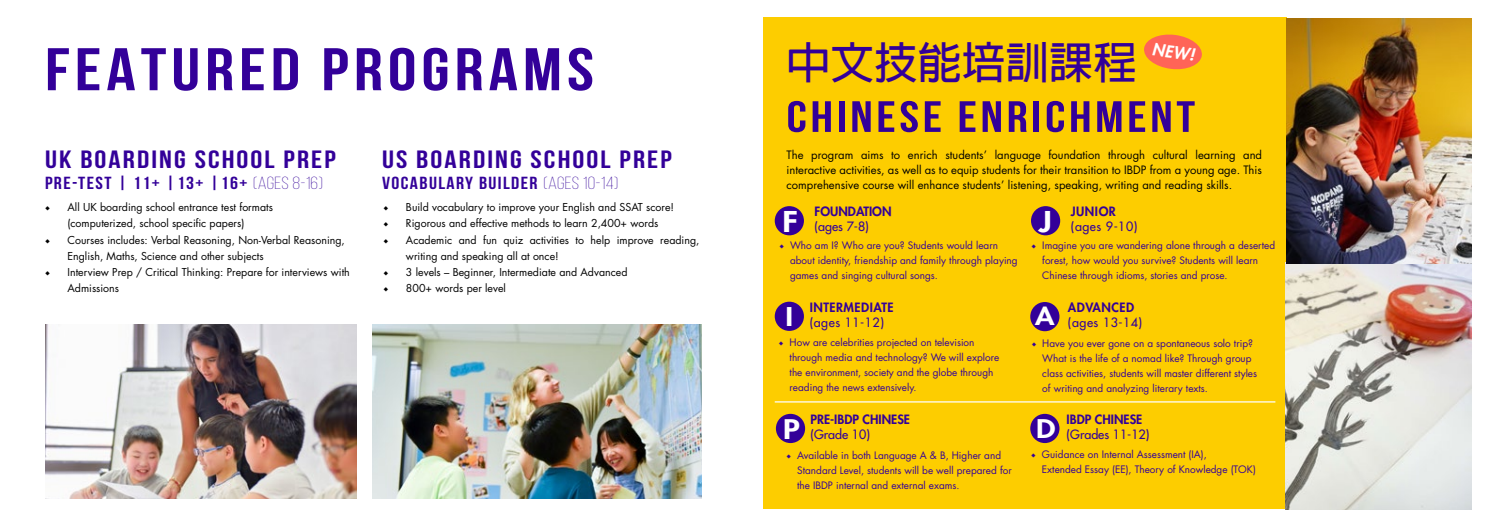
<style>
.page{position:relative;width:1489px;height:525px;background:#fff}
.page>*{position:absolute;margin:0;border:0;box-sizing:border-box;transform-origin:0 0}
.t1{font:700 60px "Bebas Neue";letter-spacing:.07em;color:#309;scale:1.2 1}
.t2{font:700 43.75px "Bebas Neue";letter-spacing:.07em;color:#309;scale:1.2 1}
.t3{font:700 43.75px "Adobe Fan Heiti Std";color:#309}
.t4{font:800 27.88px "Futura Std";color:#fff;scale:1.2 1}
.t5{font:800 26.25px "Futura Std";color:#fff;scale:1.2 1}
.t6{font:700 25px "Bebas Neue";letter-spacing:.07em;color:#309;scale:1.2 1}
.t7{font:800 25px "Futura Std";color:#fff;scale:1.2 1}
.t8{font:800 23.88px "Futura Std";color:#fff;scale:1.2 1}
.t9{font:700 17.5px "Bebas Neue";letter-spacing:.07em;color:#309;scale:1.14 1}
.t10{font:italic 800 16.25px "Futura Std";color:#fff}
.t11{font:500 12.5px "Futura Std";color:#309}
.t12{font:800 12.5px "Futura Std";color:#309}
.t13{font:800 12.5px/15px "Futura Std";letter-spacing:.04em;color:#309}
.t14{font:11.25px/15px "Futura Std";color:#000;text-align:justify}
.t15{font:10.62px/16.2px "Futura Std";color:#000}
.t16{font:10px/15px "Futura Std";color:#309}
.s1{font-weight:300}
.s2{font-family:"Minion Pro"}
.s3{font-size:25.12px;color:#fff}
.s4{font-weight:500}
</style>
<div class="page">
<img style="left:372px;top:324px;width:329px;height:174px">
<div style="left:762px;top:18px;width:524px;height:490px;background:#fdcd00"></div>
<svg style="left:1144px;top:34px;width:58px;height:36px"></svg>
<div style="left:1030px;top:206px;width:30px;height:29px;background:#309;border-radius:50%"></div>
<div style="left:774px;top:206px;width:30px;height:29px;background:#309;border-radius:50%"></div>
<div style="left:1030px;top:302px;width:29px;height:29px;background:#309;border-radius:50%"></div>
<div style="left:774px;top:301px;width:30px;height:30px;background:#309;border-radius:50%"></div>
<img style="left:1285px;top:19px;width:186px;height:489px">
<div style="left:775px;top:413px;width:30px;height:30px;background:#309;border-radius:50%"></div>
<div style="left:1030px;top:413px;width:29px;height:30px;background:#309;border-radius:50%"></div>
<img style="left:45px;top:324px;width:311px;height:174px">
<hr style="left:774px;top:401px;width:501px;height:1px;background:#fff">
<h1 class="t1" style="left:45px;top:37px;width:459px">FEATURED PROGRAMS</h1>
<h2 class="t3" style="left:786px;top:37px;width:351px">中文技能培訓課程</h2>
<h2 class="t2" style="left:786px;top:93px;width:342px">CHINESE ENRICHMENT</h2>
<h3 class="t10" style="left:1153px;top:39px;width:44px;rotate:7deg">NEW!</h3>
<h3 class="t6" style="left:45px;top:146px;width:244px">UK BOARDING SCHOOL PREP</h3>
<h3 class="t9" style="left:45px;top:173px;width:245px">PRE-TEST | 11+ |13+ |16+ <span class="s1">(AGES 8-16)</span></h3>
<p class="t15" style="left:45px;top:199px;width:229px;text-align:center"><span class="s2">◆</span> All UK boarding school entrance test formats (computerized, school specific papers)</p>
<p class="t15" style="left:68px;top:231px;width:279px;text-indent:-23px"><span class="s2">◆</span> Courses includes: Verbal Reasoning, Non-Verbal Reasoning,<br>English, Maths, Science and other subjects</p>
<p class="t15" style="left:68px;top:264px;width:284px;text-indent:-23px"><span class="s2">◆</span> Interview Prep / Critical Thinking: Prepare for interviews with<br>Admissions</p>
<h3 class="t6" style="left:382px;top:146px;width:243px">US BOARDING SCHOOL PREP</h3>
<h3 class="t9" style="left:382px;top:173px;width:209px">VOCABULARY BUILDER <span class="s1">(AGES 10-14)</span></h3>
<p class="t15" style="left:383px;top:199px;width:292px"><span class="s2">◆</span> Build vocabulary to improve your English and SSAT score!</p>
<p class="t15" style="left:383px;top:215px;width:276px"><span class="s2">◆</span> Rigorous and effective methods to learn 2,400+ words</p>
<p class="t15" style="left:406px;top:231px;width:295px;text-indent:-23px"><span class="s2">◆</span> Academic and fun quiz activities to help improve reading, writing and speaking all at once!</p>
<p class="t15" style="left:383px;top:264px;width:245px"><span class="s2">◆</span> 3 levels – Beginner, Intermediate and Advanced</p>
<p class="t15" style="left:383px;top:280px;width:124px"><span class="s2">◆</span> 800+ words per level</p>
<p class="t14" style="left:786px;top:147px;width:477px">The program aims to enrich students’ language foundation through cultural learning and interactive activities, as well as to equip students for their transition to IBDP from a young age. This comprehensive course will enhance students’ listening, speaking, writing and reading skills.</p>
<p class="t12" style="left:814px;top:204px;width:78px">FOUNDATION</p>
<p class="t11" style="left:814px;top:219px;width:56px">(ages 7-8)</p>
<h3 class="t4" style="left:1038px;top:204px;width:12px">J</h3>
<p class="t12" style="left:1070px;top:204px;width:47px">JUNIOR</p>
<h3 class="t4" style="left:782px;top:204px;width:14px">F</h3>
<p class="t11" style="left:1070px;top:219px;width:68px">(ages 9-10)</p>
<p class="t16" style="left:790px;top:237px;width:229px;text-indent:-11px"><span class="s2">◆</span> Who am I? Who are you? Students would learn about identity, friendship and family through playing games and singing cultural songs.</p>
<p class="t16" style="left:1042px;top:238px;width:234px;text-indent:-11px"><span class="s2">◆</span> Imagine you are wandering alone through a deserted forest, how would you survive? Students will learn<br>Chinese through idioms, stories and prose.</p>
<p class="t13" style="left:785px;top:300px;width:110px;text-indent:24px">INTERMEDIATE<br><span class="s3">I</span> <span class="s4">(ages 11-12)</span></p>
<h3 class="t8" style="left:1035px;top:301px;width:18px">A</h3>
<p class="t13" style="left:1067px;top:299px;width:68px">ADVANCED</p>
<p class="t11" style="left:1067px;top:314px;width:76px">(ages 13-14)</p>
<p class="t16" style="left:789px;top:334px;width:211px;text-indent:-11px"><span class="s2">◆</span> How are celebrities projected on television through media and technology? We will explore the environment, society and the globe through reading the news extensively.</p>
<p class="t16" style="left:1042px;top:336px;width:216px;text-indent:-11px"><span class="s2">◆</span> Have you ever gone on a spontaneous solo trip?<br>What is the life of a nomad like? Through group class activities, students will master different styles of writing and analyzing literary texts.</p>
<h3 class="t5" style="left:783px;top:412px;width:15px">P</h3>
<p class="t12" style="left:810px;top:411px;width:101px">PRE-IBDP CHINESE</p>
<p class="t11" style="left:810px;top:426px;width:61px">(Grade 10)</p>
<h3 class="t7" style="left:1036px;top:412px;width:18px">D</h3>
<p class="t12" style="left:1066px;top:411px;width:77px">IBDP CHINESE</p>
<p class="t11" style="left:1066px;top:426px;width:84px">(Grades 11-12)</p>
<p class="t16" style="left:1041px;top:446px;width:215px;text-indent:-11px"><span class="s2">◆</span> Guidance on Internal Assessment (IA),<br>Extended Essay (EE), Theory of Knowledge (TOK)</p>
<p class="t16" style="left:797px;top:447px;width:216px;text-indent:-11px"><span class="s2">◆</span> Available in both Language A &amp; B, Higher and<br>Standard Level, students will be well prepared for the IBDP internal and external exams.</p>
</div>
